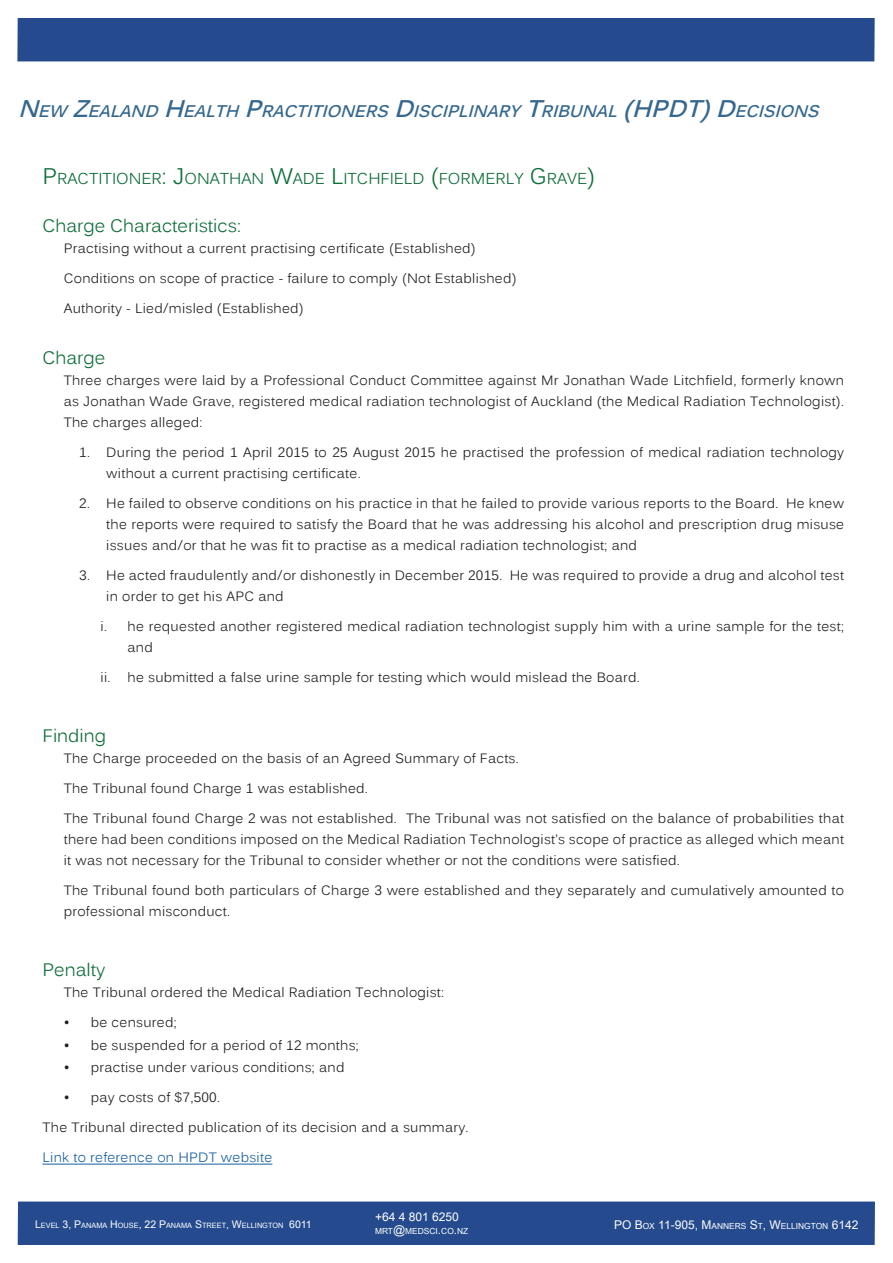
<style>
.page{position:relative;width:893px;height:1263px;background:#fff}
.page>*{position:absolute;margin:0;border:0;box-sizing:border-box;transform-origin:0 0}
.t1{font:18px "Kalinga";color:#0e6d38}
.t2{font:italic 700 16.8px "Kalinga";color:#35688f}
.t3{font:15.75px "Kalinga";color:#0e6d38}
.t4{font:13.5px/21px "Kalinga";letter-spacing:.02em;color:#231f20}
.t5{font:13.5px "Kalinga";letter-spacing:.02em;color:#175d9e}
.t6{font:12px "Dok Champa";color:#fff}
.t7{font:8.4px "Dok Champa";color:#fff}
.t8{font:7.35px "Dok Champa";color:#fff}
.s1{font-size:24px}
.s2{font-size:22.5px}
.s3{font-size:12px}
.s4{font-size:10.5px}
.s5{font-size:8.4px}
</style>
<div class="page">
<div style="left:17px;top:18px;width:858px;height:43px;background:#254b8e"></div>
<div style="left:18px;top:1201px;width:857px;height:44px;background:#254b8e"></div>
<hr style="left:43px;top:1164px;width:229px;height:1px;background:#175d9e">
<p class="t2" style="left:18px;top:101px;width:809px"><span class="s1">N</span> EW <span class="s1">Z</span>EALAND <span class="s1">H</span> EALTH <span class="s1">P</span>RACTITIONERS <span class="s1">D</span>ISCIP LINARY <span class="s1">T</span>RIB UNAL<span class="s1">(H PDT)D</span>ECISIONS</p>
<p class="t3" style="left:43px;top:168px;width:554px"><span class="s2">P</span>RACTITIONER<span class="s2">: J</span>ONATHAN <span class="s2">W</span>ADE <span class="s2">L</span>ITCHFIELD <span class="s2">(</span>FORMERLY <span class="s2">G</span> RAVE<span class="s2">)</span></p>
<h1 class="t1" style="left:43px;top:214px;width:200px">Charge Characteristics:</h1>
<p class="t4" style="left:64px;top:239px;width:413px">Practising without a current practising certificate (Established)</p>
<p class="t4" style="left:64px;top:269px;width:454px">Conditions on scope of practice - failure to comply (Not Established)</p>
<p class="t4" style="left:64px;top:299px;width:241px">Authority - Lied/misled (Established)</p>
<h1 class="t1" style="left:43px;top:346px;width:64px">Charge</h1>
<p class="t4" style="left:64px;top:371px;width:782px;text-align:justify">Three charges were laid by a Professional Conduct Committee against Mr Jonathan Wade Litchfield, formerly known as Jonathan Wade Grave, registered medical radiation technologist of Auckland (the Medical Radiation Technologist).<br>The charges alleged:</p>
<p class="t4" style="left:106px;top:443px;width:739px;text-indent:-27px">1. During the period 1 April 2015 to 25 August 2015 he practised the profession of medical radiation technology without a current practising certificate.</p>
<p class="t4" style="left:106px;top:494px;width:739px;text-align:justify;text-indent:-27px">2. He failed to observe conditions on his practice in that he failed to provide various reports to the Board. He knew the reports were required to satisfy the Board that he was addressing his alcohol and prescription drug misuse issues and/or that he was fit to practise as a medical radiation technologist; and</p>
<p class="t4" style="left:106px;top:566px;width:739px;text-indent:-27px">3. He acted fraudulently and/or dishonestly in December 2015. He was required to provide a drug and alcohol test in order to get his APC and</p>
<p class="t4" style="left:128px;top:617px;width:718px;text-indent:-27px">i. he requested another registered medical radiation technologist supply him with a urine sample for the test; and</p>
<p class="t4" style="left:101px;top:668px;width:541px">ii. he submitted a false urine sample for testing which would mislead the Board.</p>
<h1 class="t1" style="left:43px;top:724px;width:65px">Finding</h1>
<p class="t4" style="left:64px;top:749px;width:456px">The Charge proceeded on the basis of an Agreed Summary of Facts.</p>
<p class="t4" style="left:64px;top:779px;width:306px">The Tribunal found Charge 1 was established.</p>
<p class="t4" style="left:64px;top:809px;width:782px;text-align:justify">The Tribunal found Charge 2 was not established. The Tribunal was not satisfied on the balance of probabilities that there had been conditions imposed on the Medical Radiation Technologist’s scope of practice as alleged which meant it was not necessary for the Tribunal to consider whether or not the conditions were satisfied.</p>
<p class="t4" style="left:64px;top:881px;width:782px">The Tribunal found both particulars of Charge 3 were established and they separately and cumulatively amounted to professional misconduct.</p>
<h1 class="t1" style="left:43px;top:958px;width:64px">Penalty</h1>
<p class="t4" style="left:64px;top:983px;width:382px">The Tribunal ordered the Medical Radiation Technologist:</p>
<p class="t4" style="left:64px;top:1013px;width:114px">• be censured;</p>
<p class="t4" style="left:64px;top:1036px;width:297px">• be suspended for a period of 12 months;</p>
<p class="t4" style="left:64px;top:1058px;width:282px">• practise under various conditions; and</p>
<p class="t4" style="left:64px;top:1088px;width:158px">• pay costs of $7,500.</p>
<p class="t4" style="left:43px;top:1118px;width:427px">The Tribunal directed publication of its decision and a summary.</p>
<p class="t5" style="left:43px;top:1149px;width:231px">Link to reference on HPDT website</p>
<p class="t6" style="left:375px;top:1207px;width:85px">+64 4 801 6250</p>
<p class="t7" style="left:375px;top:1225px;width:95px">MRT<span class="s3">@</span>MEDSCI<span class="s3">.</span>CO<span class="s3">.</span>NZ</p>
<p class="t8" style="left:35px;top:1219px;width:278px"><span class="s4">L</span>EVEL <span class="s4">3, P</span>ANAMA <span class="s4">H</span>OUSE<span class="s4">, 22 P</span>ANAMA <span class="s4">S</span>TREET<span class="s4">, W</span>ELLINGTON <span class="s4">6011</span></p>
<p class="t6" style="left:614px;top:1216px;width:246px">PO B<span class="s5">OX</span> 11-905, M<span class="s5">ANNERS</span> S<span class="s5">T</span>, W<span class="s5">ELLINGTON</span> 6142</p>
</div>
